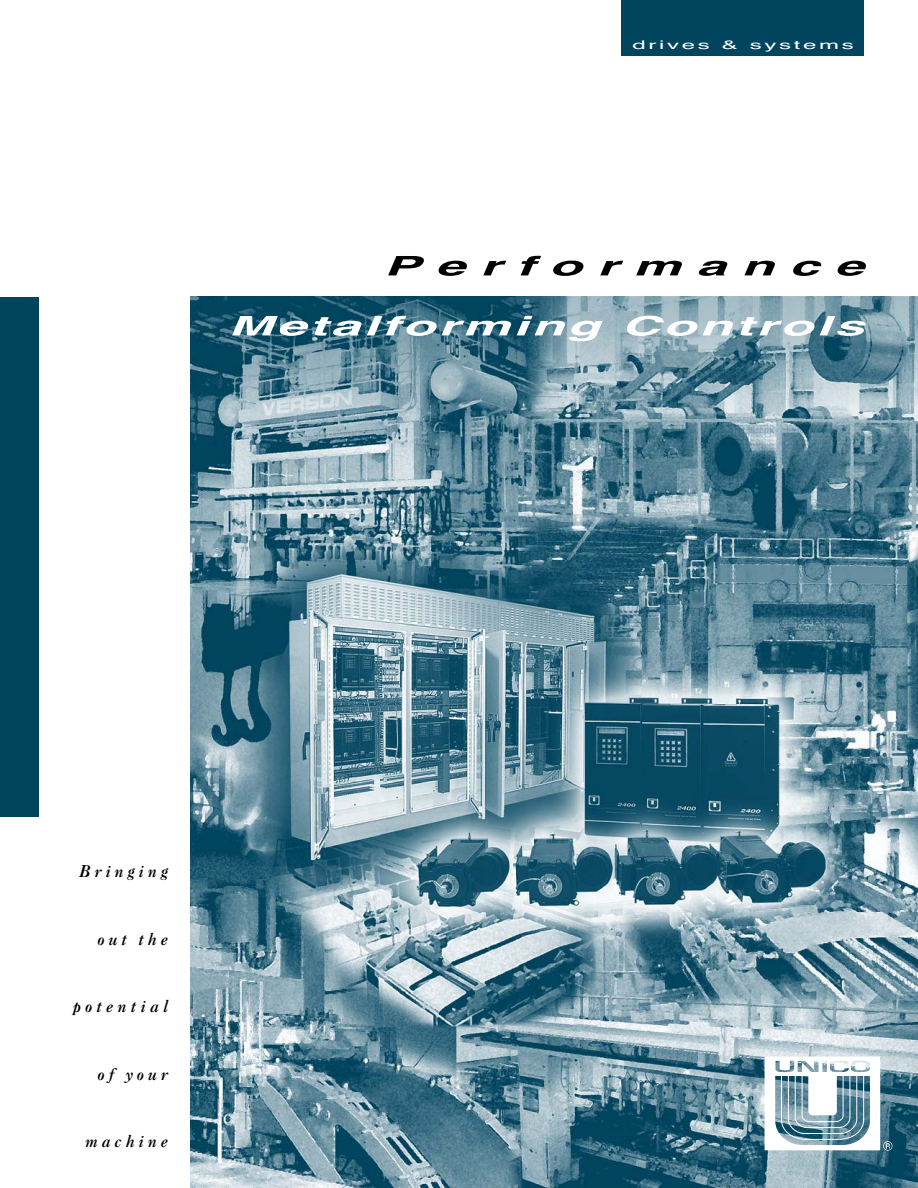
<style>
.page{position:relative;width:918px;height:1188px;background:#fff}
.page>*{position:absolute;margin:0;border:0;box-sizing:border-box;transform-origin:0 0}
.t1{font:italic 700 27px "Helvetica";color:#fff;scale:2 1}
.t2{font:italic 700 27px "Helvetica";color:#000;scale:2 1}
.t3{font:italic 16.5px "Caslon Three";letter-spacing:.225em;color:#000}
.t4{font:italic 16.5px "Caslon Three";letter-spacing:.25em;color:#000}
.t5{font:12px "Helvetica";letter-spacing:.11em;color:#fff;scale:2 1}
</style>
<div class="page">
<img style="left:191px;top:297px;width:727px;height:891px">
<div style="left:621px;top:0;width:243px;height:55px;background:#00445e"></div>
<div style="left:0;top:297px;width:39px;height:520px;background:#00445e"></div>
<svg style="left:765px;top:1057px;width:127px;height:94px"></svg>
<p class="t5" style="left:633px;top:40px;width:112px">drives &amp; systems</p>
<h1 class="t2" style="left:384px;top:256px;width:247px">Performance</h1>
<h1 class="t1" style="left:228px;top:316px;width:325px">Metalforming Controls</h1>
<p class="t3" style="left:79px;top:865px;width:91px">Bringing</p>
<p class="t3" style="left:98px;top:933px;width:72px">out the</p>
<p class="t4" style="left:73px;top:1000px;width:97px">potential</p>
<p class="t3" style="left:98px;top:1068px;width:72px">of your</p>
<p class="t3" style="left:85px;top:1135px;width:84px">machine</p>
</div>
